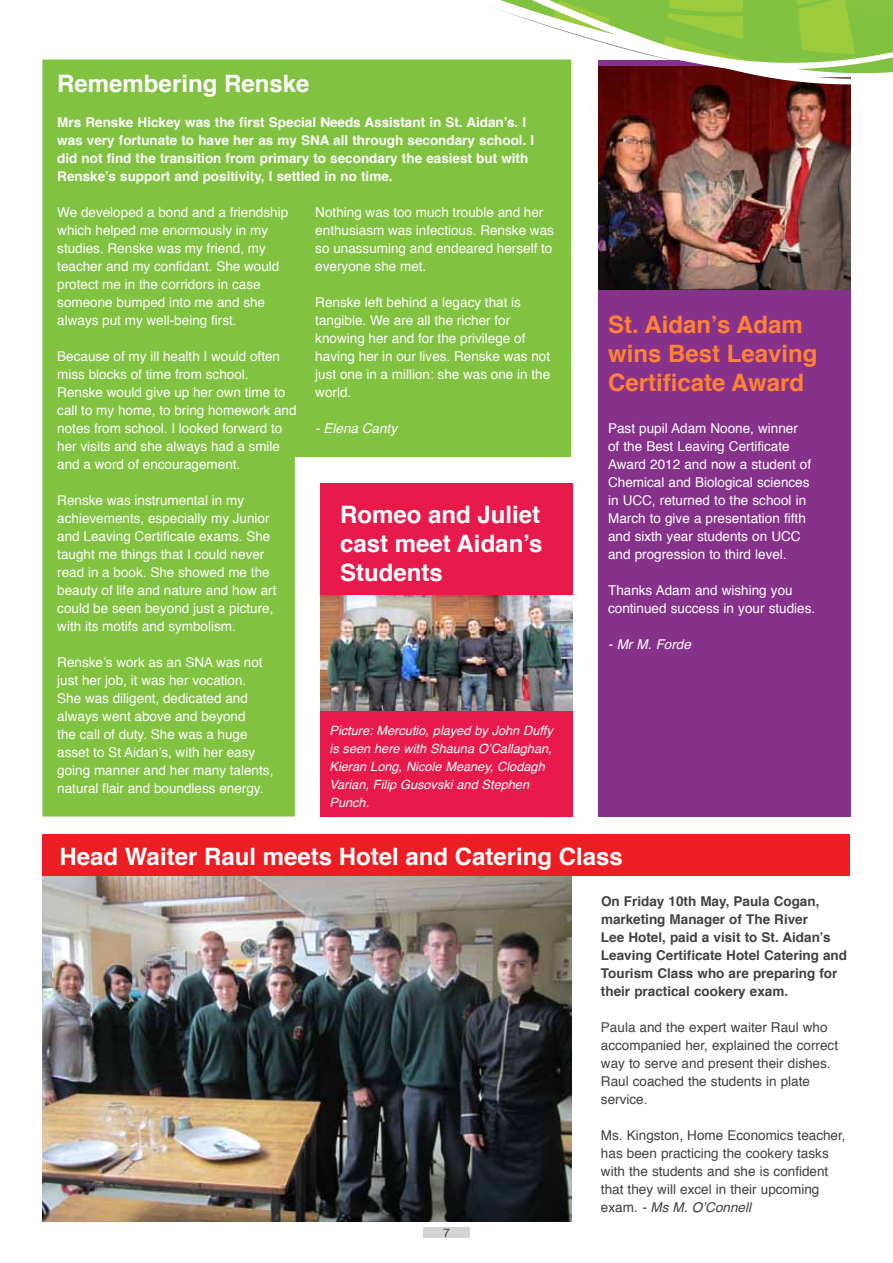
<style>
.page{position:relative;width:893px;height:1263px;background:#fff}
.page>*{position:absolute;margin:0;border:0;box-sizing:border-box;transform-origin:0 0}
.t1{font:700 24px/28.8px "Helvetica";color:#fff;text-align:justify}
.t2{font:700 24px/28.8px "Helvetica";color:#ff8135}
.t3{font:13.5px/18px "Helvetica";color:#fff}
.t4{font:13.5px/18px "Helvetica";color:#414042}
.t5{font:700 13.5px/18px "Helvetica";color:#fff}
.t6{font:700 13.5px/18px "Helvetica";color:#414042}
.t7{font:italic 13.5px "Helvetica";color:#fff}
.t8{font:italic 12.75px/18px "Helvetica";color:#fff}
.t9{font:12px "Helvetica";color:#414042}
.s1{font-style:italic}
</style>
<div class="page">
<div style="left:423px;top:1227px;width:47px;height:11px;background:#d1d3d4"></div>
<div style="left:42px;top:60px;width:529px;height:756px;background:#81c241"></div>
<div style="left:598px;top:60px;width:252px;height:756px;background:#86328b"></div>
<img style="left:598px;top:132px;width:252px;height:158px">
<img style="left:43px;top:876px;width:528px;height:345px">
<div style="left:43px;top:835px;width:807px;height:41px;background:#ed1d24"></div>
<svg style="left:322px;top:0;width:571px;height:132px"></svg>
<div style="left:320px;top:483px;width:253px;height:333px;background:#e81a4b"></div>
<img style="left:320px;top:595px;width:253px;height:115px">
<h1 class="t1" style="left:57px;top:70px;width:254px">Remembering Renske</h1>
<p class="t5" style="left:57px;top:114px;width:479px">Mrs Renske Hickey was the first Special Needs Assistant in St. Aidan’s. I was very fortunate to have her as my SNA all through secondary school. I did not find the transition from primary to secondary the easiest but with Renske’s support and positivity, I settled in no time.</p>
<p class="t3" style="left:57px;top:204px;width:232px">We developed a bond and a friendship which helped me enormously in my studies. Renske was my friend, my teacher and my confidant. She would protect me in the corridors in case someone bumped into me and she always put my well-being first.</p>
<p class="t3" style="left:57px;top:348px;width:241px">Because of my ill health I would often miss blocks of time from school.<br>Renske would give up her own time to call to my home, to bring homework and notes from school. I looked forward to her visits and she always had a smile and a word of encouragement.</p>
<p class="t3" style="left:57px;top:492px;width:221px">Renske was instrumental in my achievements, especially my Junior and Leaving Certificate exams. She taught me things that I could never read in a book. She showed me the beauty of life and nature and how art could be seen beyond just a picture, with its motifs and symbolism.</p>
<p class="t3" style="left:57px;top:654px;width:218px">Renske’s work as an SNA was not just her job, it was her vocation.<br>She was diligent, dedicated and always went above and beyond<br>the call of duty. She was a huge asset to St Aidan’s, with her easy going manner and her many talents, natural flair and boundless energy.</p>
<p class="t3" style="left:315px;top:204px;width:240px">Nothing was too much trouble and her enthusiasm was infectious. Renske was so unassuming and endeared herself to everyone she met.</p>
<p class="t3" style="left:315px;top:294px;width:236px">Renske left behind a legacy that is tangible. We are all the richer for knowing her and for the privilege of having her in our lives. Renske was not just one in a million: she was one in the world.</p>
<p class="t7" style="left:315px;top:418px;width:83px">- Elena Canty</p>
<h1 class="t1" style="left:340px;top:500px;width:204px">Romeo and Juliet cast meet Aidan’s Students</h1>
<p class="t8" style="left:329px;top:721px;width:225px">Picture: Mercutio, played by John Duffy is seen here with Shauna O’Callaghan,<br>Kieran Long, Nicole Meaney, Clodagh<br>Varian, Filip Gusovski and Stephen<br>Punch.</p>
<h1 class="t2" style="left:608px;top:310px;width:211px">St. Aidan’s Adam wins Best Leaving<br>Certificate Award</h1>
<p class="t3" style="left:608px;top:420px;width:205px">Past pupil Adam Noone, winner of the Best Leaving Certificate<br>Award 2012 and now a student of<br>Chemical and Biological sciences in UCC, returned to the school in<br>March to give a presentation fifth and sixth year students on UCC and progression to third level.</p>
<p class="t3" style="left:608px;top:582px;width:209px">Thanks Adam and wishing you continued success in your studies.</p>
<p class="t7" style="left:608px;top:633px;width:84px">- Mr M. Forde</p>
<h1 class="t1" style="left:60px;top:842px;width:565px">Head Waiter Raul meets Hotel and Catering Class</h1>
<p class="t9" style="left:443px;top:1223px;width:8px">7</p>
<p class="t6" style="left:601px;top:892px;width:248px">On Friday 10th May, Paula Cogan, marketing Manager of The River<br>Lee Hotel, paid a visit to St. Aidan’s Leaving Certificate Hotel Catering and Tourism Class who are preparing for their practical cookery exam.</p>
<p class="t4" style="left:601px;top:1019px;width:239px">Paula and the expert waiter Raul who accompanied her, explained the correct way to serve and present their dishes.<br>Raul coached the students in plate service.</p>
<p class="t4" style="left:601px;top:1127px;width:246px">Ms. Kingston, Home Economics teacher, has been practicing the cookery tasks with the students and she is confident that they will excel in their upcoming exam. <span class="s1">- Ms M. O’Connell</span></p>
</div>
